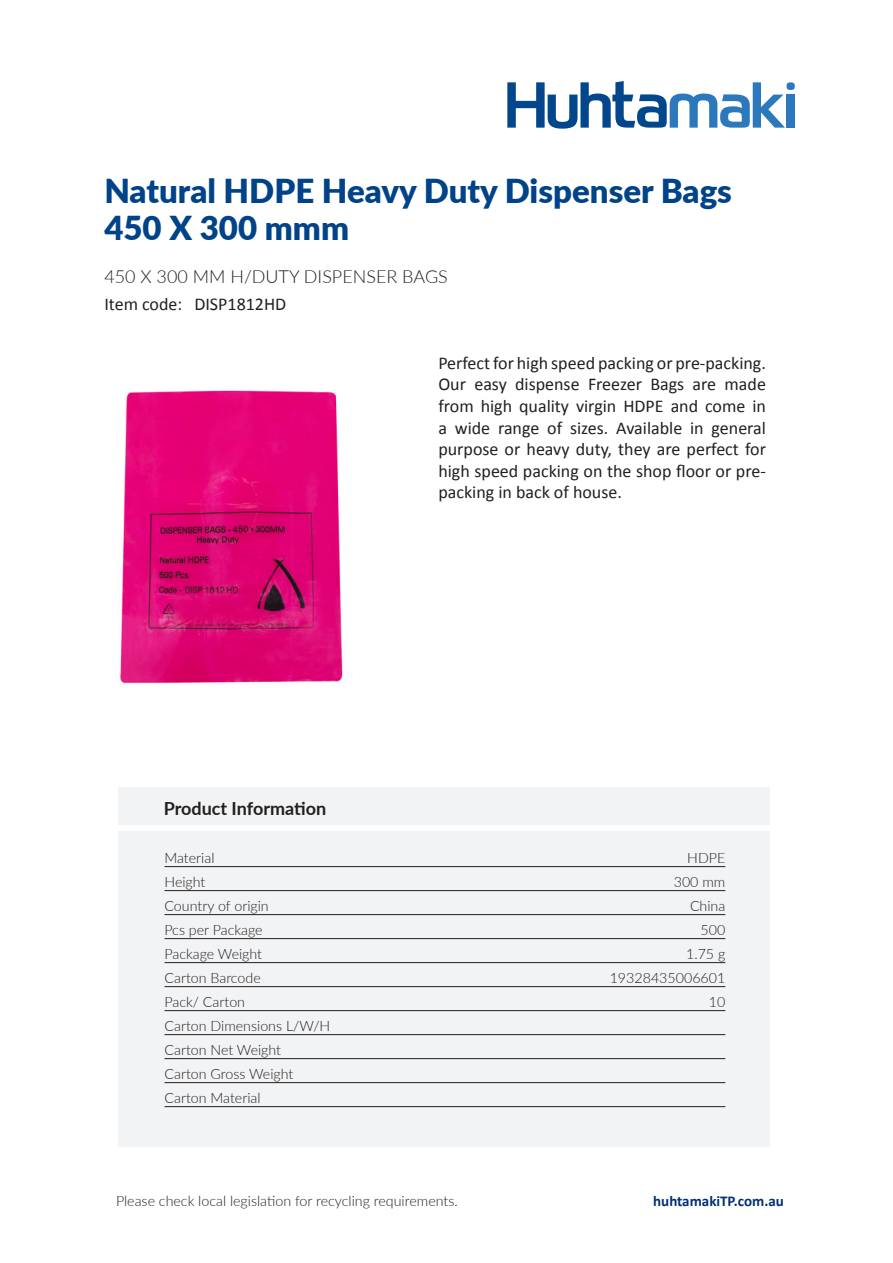
<style>
.page{position:relative;width:893px;height:1263px;background:#fff}
.page>*{position:absolute;margin:0;border:0;box-sizing:border-box;transform-origin:0 0}
.t1{font:900 33px/37.5px "Lato";color:#004389}
.t2{font:18px/21.6px "Calibri";color:#231f20;text-align:justify}
.t3{font:300 18px "Lato";color:#231f20}
.t4{font:700 18px "Lato";color:#231f20}
.t5{font:700 15px "Calibri";color:#002f73}
.t6{font:300 14.25px/24px "Lato";color:#231f20}
</style>
<div class="page">
<svg style="left:507px;top:81px;width:288px;height:48px"></svg>
<div style="left:118px;top:787px;width:652px;height:37px;background:#f2f3f4"></div>
<div style="left:118px;top:831px;width:652px;height:315px;background:#f2f3f4"></div>
<img style="left:119px;top:390px;width:227px;height:295px">
<hr style="left:164px;top:866px;width:561px;height:1px;background:#231f20">
<hr style="left:164px;top:890px;width:561px;height:1px;background:#231f20">
<hr style="left:164px;top:914px;width:561px;height:1px;background:#231f20">
<hr style="left:164px;top:938px;width:561px;height:1px;background:#231f20">
<hr style="left:164px;top:962px;width:561px;height:1px;background:#231f20">
<hr style="left:164px;top:986px;width:561px;height:1px;background:#231f20">
<hr style="left:164px;top:1010px;width:561px;height:1px;background:#231f20">
<hr style="left:164px;top:1034px;width:561px;height:1px;background:#231f20">
<hr style="left:164px;top:1058px;width:561px;height:1px;background:#231f20">
<hr style="left:164px;top:1082px;width:561px;height:1px;background:#231f20">
<hr style="left:164px;top:1106px;width:561px;height:1px;background:#231f20">
<h1 class="t1" style="left:104px;top:171px;width:629px">Natural HDPE Heavy Duty Dispenser Bags<br>450 X 300 mmm</h1>
<p class="t3" style="left:104px;top:263px;width:345px">450 X 300 MM H/DUTY DISPENSER BAGS</p>
<p class="t2" style="left:104px;top:293px;width:79px">Item code:</p>
<p class="t2" style="left:194px;top:293px;width:93px">DISP1812HD</p>
<p class="t2" style="left:438px;top:351px;width:329px">Perfect for high speed packing or pre-packing.<br>Our easy dispense Freezer Bags are made from high quality virgin HDPE and come in a wide range of sizes. Available in general purpose or heavy duty, they are perfect for high speed packing on the shop floor or pre&shy;packing in back of house.</p>
<p class="t4" style="left:164px;top:795px;width:164px">Product Information</p>
<p class="t6" style="left:164px;top:845px;width:52px">Material</p>
<p class="t6" style="left:687px;top:845px;width:40px">HDPE</p>
<p class="t6" style="left:164px;top:869px;width:43px">Height</p>
<p class="t6" style="left:674px;top:869px;width:53px">300 mm</p>
<p class="t6" style="left:164px;top:893px;width:106px">Country of origin</p>
<p class="t6" style="left:690px;top:893px;width:37px">China</p>
<p class="t6" style="left:164px;top:917px;width:100px">Pcs per Package</p>
<p class="t6" style="left:701px;top:917px;width:26px">500</p>
<p class="t6" style="left:164px;top:941px;width:99px">Package Weight</p>
<p class="t6" style="left:686px;top:941px;width:41px">1.75 g</p>
<p class="t6" style="left:164px;top:965px;width:98px">Carton Barcode</p>
<p class="t6" style="left:610px;top:965px;width:117px">19328435006601</p>
<p class="t6" style="left:164px;top:989px;width:82px">Pack/ Carton</p>
<p class="t6" style="left:709px;top:989px;width:18px">10</p>
<p class="t6" style="left:164px;top:1013px;width:167px">Carton Dimensions L/W/H<br>Carton Net Weight<br>Carton Gross Weight<br>Carton Material</p>
<p class="t6" style="left:116px;top:1188px;width:343px">Please check local legislation for recycling requirements.</p>
<p class="t5" style="left:653px;top:1190px;width:132px">huhtamakiTP.com.au</p>
</div>
